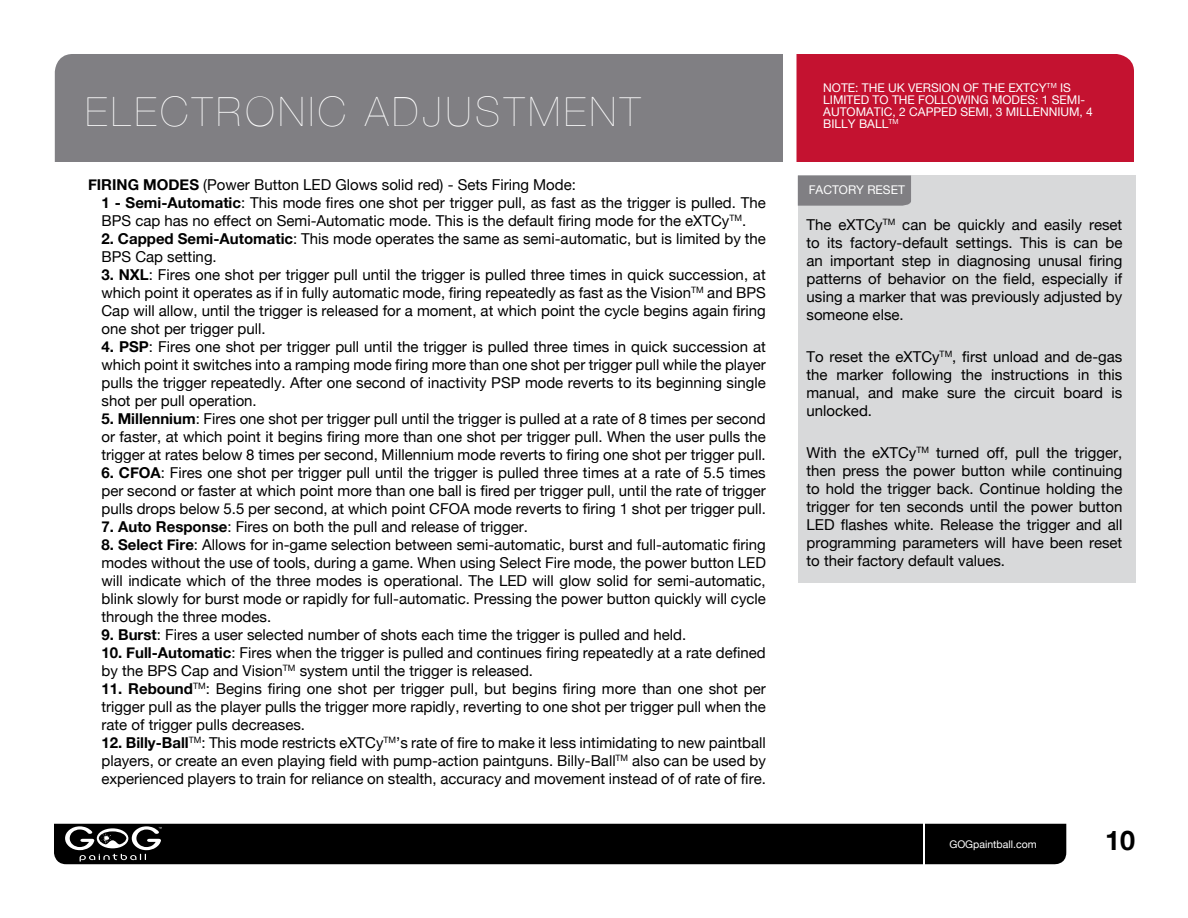
<style>
.page{position:relative;width:1188px;height:918px;background:#fff}
.page>*{position:absolute;margin:0;border:0;box-sizing:border-box;transform-origin:0 0}
.t1{font:200 40.5px "Helvetica Neue";letter-spacing:.1em;color:#fff}
.t2{font:700 27px "Helvetica Neue";color:#000}
.t3{font:15px/18px "Helvetica Neue";color:#000;text-align:justify}
.t4{font:700 15px "Helvetica Neue";color:#000}
.t5{font:12px "Helvetica Neue";color:#fff}
.t6{font:10.5px "Helvetica Neue";color:#fff}
.t7{font:7.05px "Helvetica Neue";color:#fff}
.s1{font-weight:700}
.s2{font-size:12px}
</style>
<div class="page">
<div style="left:55px;top:54px;width:728px;height:108px;background:#807f83"></div>
<div style="left:796px;top:54px;width:338px;height:108px;background:#c41230"></div>
<div style="left:54px;top:824px;width:1012px;height:41px;background:#000"></div>
<div style="left:798px;top:176px;width:337px;height:407px;background:#d8d9da"></div>
<div style="left:798px;top:176px;width:113px;height:30px;background:#807f83"></div>
<h1 class="t1" style="left:85px;top:88px;width:557px">ELECTRONIC ADJUSTMENT</h1>
<p class="t3" style="left:102px;top:176px;width:666px;text-align:left;text-indent:102px">(Power Button LED Glows solid red) - Sets Firing Mode:<br><span class="s1">1 - Semi-Automatic</span>: This mode fires one shot per trigger pull, as fast as the trigger is pulled. The<br>BPS cap has no effect on Semi-Automatic mode. This is the default firing mode for the eXTCy<sup>TM</sup>.</p>
<p class="t3" style="left:101px;top:230px;width:666px"><span class="s1">2. Capped Semi-Automatic</span>: This mode operates the same as semi-automatic, but is limited by the<br>BPS Cap setting.</p>
<p class="t3" style="left:101px;top:266px;width:666px"><span class="s1">3. NXL</span>: Fires one shot per trigger pull until the trigger is pulled three times in quick succession, at which point it operates as if in fully automatic mode, firing repeatedly as fast as the Vision<sup>TM</sup> and BPS Cap will allow, until the trigger is released for a moment, at which point the cycle begins again firing one shot per trigger pull.</p>
<p class="t3" style="left:102px;top:338px;width:666px"><span class="s1">4. PSP</span>: Fires one shot per trigger pull until the trigger is pulled three times in quick succession at which point it switches into a ramping mode firing more than one shot per trigger pull while the player pulls the trigger repeatedly. After one second of inactivity PSP mode reverts to its beginning single shot per pull operation.</p>
<p class="t3" style="left:102px;top:410px;width:666px"><span class="s1">5. Millennium</span>: Fires one shot per trigger pull until the trigger is pulled at a rate of 8 times per second or faster, at which point it begins firing more than one shot per trigger pull. When the user pulls the trigger at rates below 8 times per second, Millennium mode reverts to firing one shot per trigger pull.</p>
<p class="t3" style="left:102px;top:464px;width:666px"><span class="s1">6. CFOA</span>: Fires one shot per trigger pull until the trigger is pulled three times at a rate of 5.5 times per second or faster at which point more than one ball is fired per trigger pull, until the rate of trigger pulls drops below 5.5 per second, at which point CFOA mode reverts to firing 1 shot per trigger pull.</p>
<p class="t3" style="left:102px;top:518px;width:428px"><span class="s1">7. Auto Response</span>: Fires on both the pull and release of trigger.</p>
<p class="t3" style="left:102px;top:536px;width:666px"><span class="s1">8. Select Fire</span>: Allows for in-game selection between semi-automatic, burst and full-automatic firing modes without the use of tools, during a game. When using Select Fire mode, the power button LED will indicate which of the three modes is operational. The LED will glow solid for semi-automatic, blink slowly for burst mode or rapidly for full-automatic. Pressing the power button quickly will cycle through the three modes.</p>
<p class="t3" style="left:102px;top:626px;width:586px"><span class="s1">9. Burst</span>: Fires a user selected number of shots each time the trigger is pulled and held.</p>
<p class="t3" style="left:102px;top:644px;width:666px"><span class="s1">10. Full-Automatic</span>: Fires when the trigger is pulled and continues firing repeatedly at a rate defined by the BPS Cap and Vision<sup>TM</sup> system until the trigger is released.</p>
<p class="t3" style="left:101px;top:680px;width:666px"><span class="s1">11. Rebound</span><sup>TM</sup>: Begins firing one shot per trigger pull, but begins firing more than one shot per trigger pull as the player pulls the trigger more rapidly, reverting to one shot per trigger pull when the rate of trigger pulls decreases.</p>
<p class="t3" style="left:101px;top:734px;width:666px"><span class="s1">12. Billy-Ball</span><sup>TM</sup>: This mode restricts eXTCy<sup>TM</sup>’s rate of fire to make it less intimidating to new paintball players, or create an even playing field with pump-action paintguns. Billy-Ball<sup>TM</sup> also can be used by experienced players to train for reliance on stealth, accuracy and movement instead of of rate of fire.</p>
<p class="t4" style="left:88px;top:175px;width:18px">Firing</p>
<p class="t4" style="left:143px;top:175px;width:25px">Modes</p>
<p class="t5" style="left:823px;top:80px;width:18px">Note</p>
<p class="t5" style="left:855px;top:80px;width:62px">: The UK version</p>
<p class="t5" style="left:963px;top:80px;width:28px">of the</p>
<p class="t5" style="left:1009px;top:80px;width:9px">extcy</p>
<p class="t7" style="left:1047px;top:81px;width:26px">TM <span class="s2">IS</span></p>
<p class="t5" style="left:823px;top:92px;width:8px">limited</p>
<p class="t5" style="left:873px;top:92px;width:28px">to the</p>
<p class="t5" style="left:918px;top:92px;width:9px">following</p>
<p class="t5" style="left:992px;top:92px;width:10px">modes</p>
<p class="t5" style="left:1035px;top:92px;width:52px">: 1 Semi-</p>
<p class="t5" style="left:823px;top:104px;width:17px">Automatic</p>
<p class="t5" style="left:893px;top:104px;width:35px">, 2 Capped</p>
<p class="t5" style="left:960px;top:104px;width:8px">semi</p>
<p class="t5" style="left:989px;top:104px;width:25px">, 3 millennium</p>
<p class="t5" style="left:1080px;top:104px;width:15px">, 4</p>
<p class="t5" style="left:823px;top:116px;width:8px">billy</p>
<p class="t5" style="left:859px;top:116px;width:9px">ball</p>
<p class="t7" style="left:888px;top:117px;width:12px">TM</p>
<p class="t5" style="left:809px;top:182px;width:98px">FACTORY RESET</p>
<p class="t3" style="left:807px;top:215px;width:317px">The eXTCy<sup>TM</sup> can be quickly and easily reset to its factory-default settings. This is can be an important step in diagnosing unusal firing patterns of behavior on the field, especially if using a marker that was previously adjusted by someone else.</p>
<p class="t3" style="left:807px;top:347px;width:317px">To reset the eXTCy<sup>TM</sup>, first unload and de-gas the marker following the instructions in this manual, and make sure the circuit board is unlocked.</p>
<p class="t3" style="left:807px;top:443px;width:317px">With the eXTCy<sup>TM</sup> turned off, pull the trigger, then press the power button while continuing to hold the trigger back. Continue holding the trigger for ten seconds until the power button LED flashes white. Release the trigger and all programming parameters will have been reset to their factory default values.</p>
<p class="t6" style="left:949px;top:838px;width:89px">GOGpaintball.com</p>
<h2 class="t2" style="left:1105px;top:824px;width:32px">10</h2>
</div>
